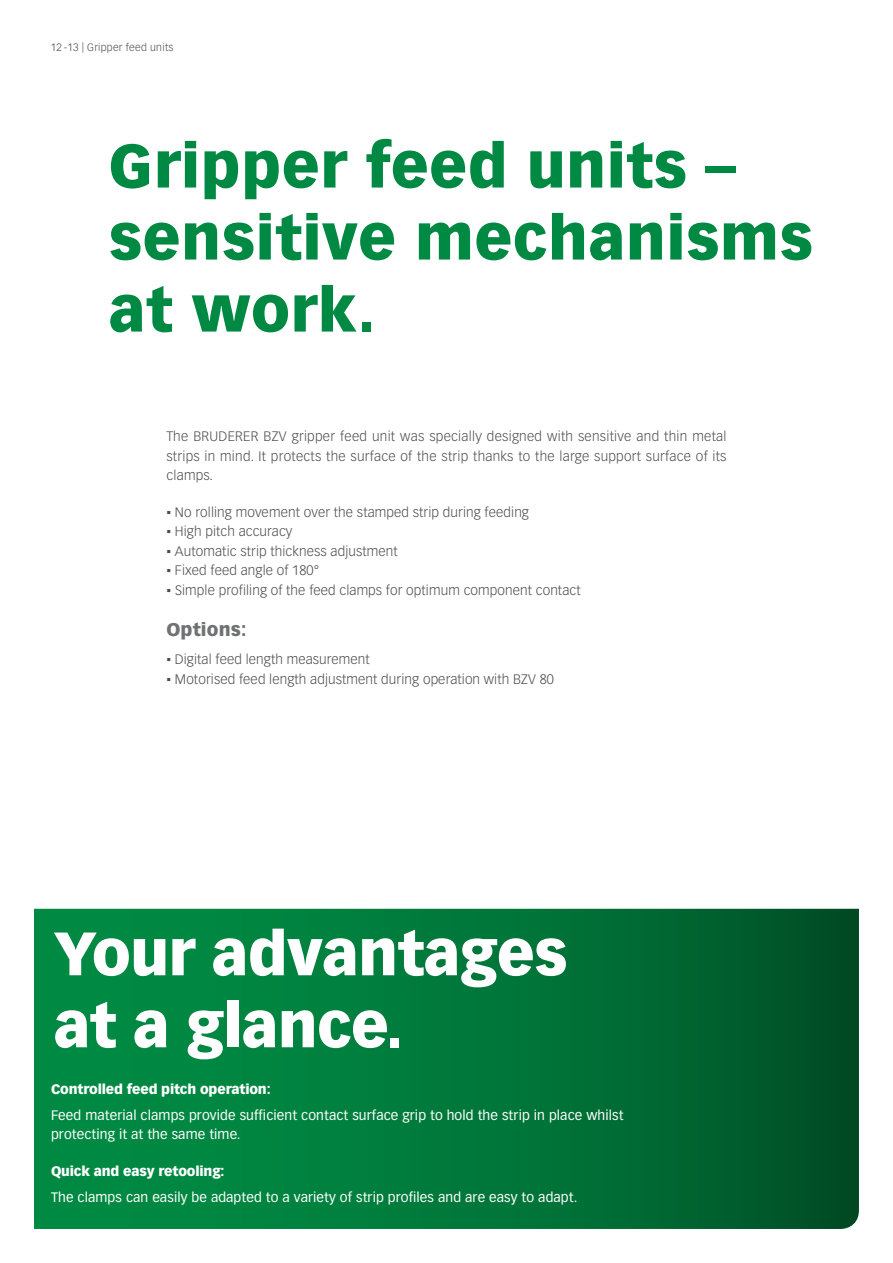
<style>
.page{position:relative;width:893px;height:1263px;background:#fff}
.page>*{position:absolute;margin:0;border:0;box-sizing:border-box;transform-origin:0 0}
.t1{font:900 60px/72px "Vectora LT Std";letter-spacing:.01em;color:#008942}
.t2{font:900 60px/72px "Vectora LT Std";letter-spacing:-.01em;color:#fff}
.t3{font:900 18px "Vectora LT Std";letter-spacing:.01em;color:#707172}
.t4{font:300 13.5px/19.5px "Vectora LT Std";letter-spacing:.01em;color:#4b4b4d;text-align:justify}
.t5{font:13.5px/19.5px "Vectora LT Std";letter-spacing:.01em;color:#fff}
.t6{font:900 13.5px "Vectora LT Std";letter-spacing:-.01em;color:#fff}
.t7{font:300 10.5px "Vectora LT Std";letter-spacing:.025em;color:#4b4b4d}
.s1{font-family:"Arial";font-weight:400}
</style>
<div class="page">
<svg style="left:34px;top:909px;width:825px;height:320px;background:#007539"></svg>
<p class="t7" style="left:51px;top:41px;width:124px">12 -13 | Gripper feed units</p>
<h1 class="t1" style="left:109px;top:130px;width:706px">Gripper feed units – sensitive mechanisms at work.</h1>
<p class="t4" style="left:166px;top:427px;width:562px">The BRUDERER BZV gripper feed unit was specially designed with sensitive and thin metal strips in mind. It protects the surface of the strip thanks to the large support surface of its clamps.</p>
<p class="t4" style="left:166px;top:502px;width:364px"><span class="s1">▪</span> No rolling movement over the stamped strip during feeding</p>
<p class="t4" style="left:166px;top:522px;width:127px"><span class="s1">▪</span> High pitch accuracy</p>
<p class="t4" style="left:166px;top:541px;width:233px"><span class="s1">▪</span> Automatic strip thickness adjustment</p>
<p class="t4" style="left:166px;top:561px;width:154px"><span class="s1">▪</span> Fixed feed angle of 180°</p>
<p class="t4" style="left:166px;top:580px;width:416px"><span class="s1">▪</span> Simple profiling of the feed clamps for optimum component contact</p>
<h2 class="t3" style="left:166px;top:618px;width:81px">Options:</h2>
<p class="t4" style="left:166px;top:650px;width:205px"><span class="s1">▪</span> Digital feed length measurement</p>
<p class="t4" style="left:166px;top:669px;width:389px"><span class="s1">▪</span> Motorised feed length adjustment during operation with BZV 80</p>
<h1 class="t2" style="left:54px;top:917px;width:515px">Your advantages at a glance.</h1>
<p class="t6" style="left:51px;top:1081px;width:221px">Controlled feed pitch operation:</p>
<p class="t5" style="left:51px;top:1105px;width:574px">Feed material clamps provide sufficient contact surface grip to hold the strip in place whilst protecting it at the same time.</p>
<p class="t6" style="left:51px;top:1162px;width:175px">Quick and easy retooling:</p>
<p class="t5" style="left:51px;top:1187px;width:528px">The clamps can easily be adapted to a variety of strip profiles and are easy to adapt.</p>
</div>
